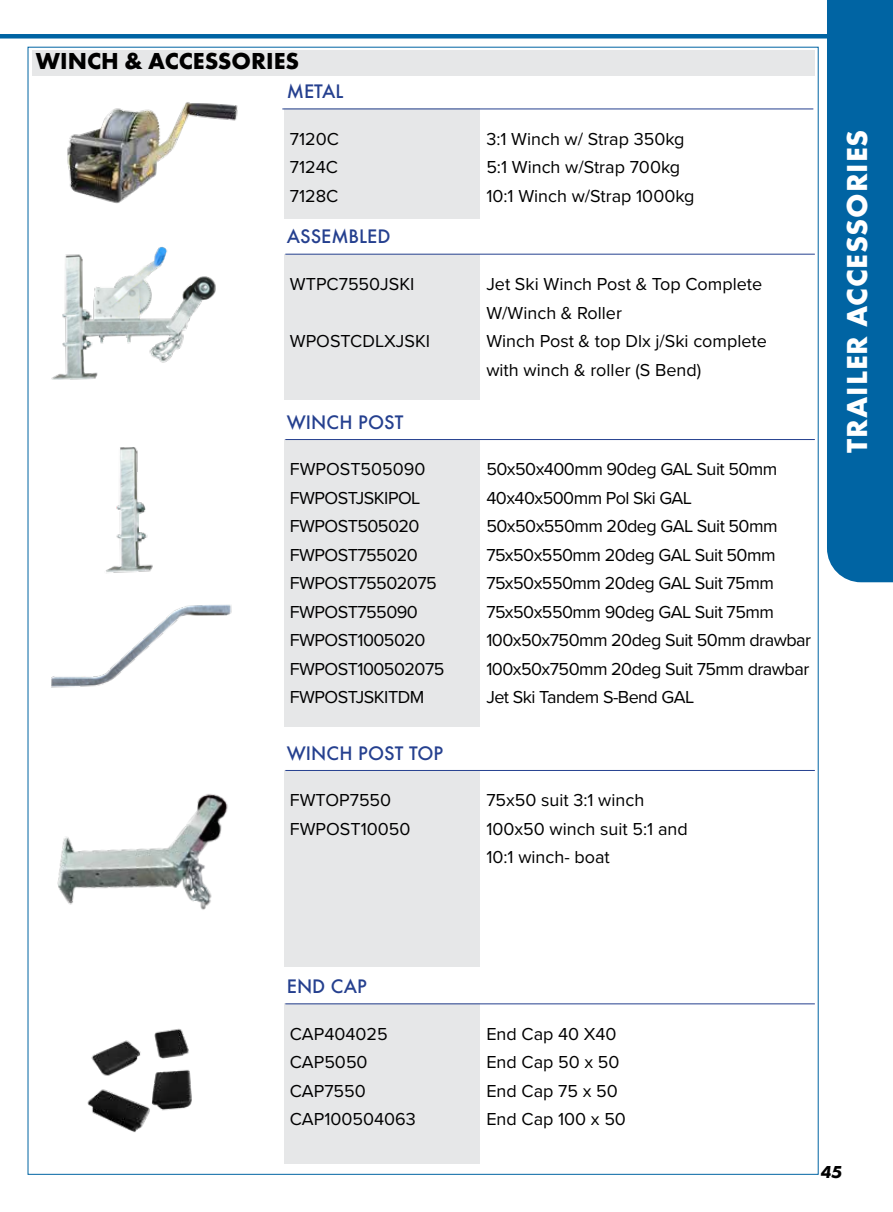
<style>
.page{position:relative;width:893px;height:1212px;background:#fff}
.page>*{position:absolute;margin:0;border:0;box-sizing:border-box;transform-origin:0 0}
.t1{font:700 30px "Futura PT";letter-spacing:.03em;color:#fff}
.t2{font:700 24px "Futura PT";color:#000}
.t3{font:18px "Proxima Nova";letter-spacing:-.03em;color:#000}
.t4{font:18px/28.5px "Proxima Nova";color:#000}
.t5{font:500 18px "Futura";color:#25408f}
.t6{font:italic 700 18px "Futura PT";color:#000}
</style>
<div class="page">
<div style="left:32px;top:50px;width:783px;height:25px;background:#e6e7e8"></div>
<img style="left:67px;top:102px;width:171px;height:102px">
<img style="left:106px;top:447px;width:47px;height:126px">
<img style="left:51px;top:246px;width:165px;height:134px">
<img style="left:51px;top:604px;width:181px;height:84px">
<img style="left:57px;top:794px;width:171px;height:116px">
<img style="left:87px;top:1028px;width:105px;height:104px">
<div style="left:0;top:34px;width:893px;height:5px;background:#0064a3"></div>
<div style="left:284px;top:109px;width:195px;height:110px;background:#e6e7e8"></div>
<div style="left:284px;top:254px;width:195px;height:145px;background:#e6e7e8"></div>
<div style="left:284px;top:439px;width:195px;height:287px;background:#e6e7e8"></div>
<div style="left:284px;top:770px;width:195px;height:196px;background:#e6e7e8"></div>
<div style="left:284px;top:1003px;width:195px;height:161px;background:#e6e7e8"></div>
<hr style="left:282px;top:109px;width:531px;height:1px;background:#25408f">
<hr style="left:285px;top:254px;width:530px;height:1px;background:#25408f">
<hr style="left:285px;top:439px;width:530px;height:1px;background:#25408f">
<hr style="left:285px;top:770px;width:530px;height:1px;background:#25408f">
<hr style="left:285px;top:1003px;width:530px;height:1px;background:#25408f">
<div style="left:827px;top:0;width:66px;height:582px;background:#0064a3"></div>
<h2 class="t2" style="left:36px;top:45px;width:265px">WINCH &amp; ACCESSORIES</h2>
<p class="t5" style="left:287px;top:79px;width:58px">METAL</p>
<p class="t3" style="left:290px;top:125px;width:51px">7120C</p>
<p class="t4" style="left:486px;top:124px;width:200px">3:1 Winch w/ Strap 350kg</p>
<p class="t3" style="left:290px;top:154px;width:50px">7124C</p>
<p class="t4" style="left:486px;top:152px;width:195px">5:1 Winch w/Strap 700kg</p>
<p class="t3" style="left:290px;top:182px;width:50px">7128C</p>
<p class="t4" style="left:486px;top:181px;width:210px">10:1 Winch w/Strap 1000kg</p>
<p class="t5" style="left:287px;top:224px;width:105px">ASSEMBLED</p>
<p class="t4" style="left:290px;top:269px;width:126px">WTPC7550JSKI</p>
<p class="t4" style="left:486px;top:269px;width:277px">Jet Ski Winch Post &amp; Top Complete<br>W/Winch &amp; Roller</p>
<p class="t4" style="left:290px;top:326px;width:142px">WPOSTCDLXJSKI</p>
<p class="t4" style="left:486px;top:326px;width:282px">Winch Post &amp; top Dlx j/Ski complete with winch &amp; roller (S Bend)</p>
<p class="t5" style="left:287px;top:410px;width:118px">WINCH POST</p>
<p class="t4" style="left:290px;top:454px;width:137px">FWPOST505090</p>
<p class="t3" style="left:486px;top:456px;width:293px">50x50x400mm 90deg GAL Suit 50mm</p>
<p class="t3" style="left:290px;top:484px;width:132px">FWPOSTJSKIPOL</p>
<p class="t3" style="left:486px;top:484px;width:207px">40x40x500mm Pol Ski GAL</p>
<p class="t3" style="left:290px;top:513px;width:131px">FWPOST505020</p>
<p class="t3" style="left:486px;top:513px;width:293px">50x50x550mm 20deg GAL Suit 50mm</p>
<p class="t3" style="left:290px;top:541px;width:130px">FWPOST755020</p>
<p class="t3" style="left:486px;top:541px;width:291px">75x50x550mm 20deg GAL Suit 50mm</p>
<p class="t3" style="left:290px;top:570px;width:148px">FWPOST75502075</p>
<p class="t3" style="left:486px;top:570px;width:289px">75x50x550mm 20deg GAL Suit 75mm</p>
<p class="t3" style="left:290px;top:598px;width:130px">FWPOST755090</p>
<p class="t3" style="left:486px;top:598px;width:289px">75x50x550mm 90deg GAL Suit 75mm</p>
<p class="t3" style="left:290px;top:627px;width:137px">FWPOST1005020</p>
<p class="t3" style="left:486px;top:627px;width:326px">100x50x750mm 20deg Suit 50mm drawbar</p>
<p class="t3" style="left:290px;top:655px;width:156px">FWPOST100502075</p>
<p class="t3" style="left:486px;top:655px;width:324px">100x50x750mm 20deg Suit 75mm drawbar</p>
<p class="t3" style="left:290px;top:684px;width:136px">FWPOSTJSKITDM</p>
<p class="t3" style="left:486px;top:684px;width:209px">Jet Ski Tandem S-Bend GAL</p>
<p class="t5" style="left:287px;top:740px;width:158px">WINCH POST TOP</p>
<p class="t4" style="left:290px;top:785px;width:103px">FWTOP7550</p>
<p class="t4" style="left:486px;top:785px;width:159px">75x50 suit 3:1 winch</p>
<p class="t4" style="left:290px;top:814px;width:122px">FWPOST10050</p>
<p class="t4" style="left:486px;top:814px;width:203px">100x50 winch suit 5:1 and<br>10:1 winch- boat</p>
<h1 class="t1" style="left:838px;top:453px;width:324px;rotate:-90deg">TRAILER ACCESSORIES</h1>
<p class="t5" style="left:287px;top:974px;width:81px">END CAP</p>
<p class="t4" style="left:290px;top:1018px;width:99px">CAP404025</p>
<p class="t4" style="left:486px;top:1018px;width:132px">End Cap 40 X40</p>
<p class="t4" style="left:290px;top:1047px;width:79px">CAP5050</p>
<p class="t4" style="left:486px;top:1047px;width:135px">End Cap 50 x 50</p>
<p class="t4" style="left:290px;top:1075px;width:78px">CAP7550</p>
<p class="t4" style="left:486px;top:1075px;width:133px">End Cap 75 x 50</p>
<p class="t4" style="left:290px;top:1104px;width:128px">CAP100504063</p>
<p class="t4" style="left:486px;top:1104px;width:141px">End Cap 100 x 50</p>
<p class="t6" style="left:821px;top:1160px;width:23px">45</p>
</div>
